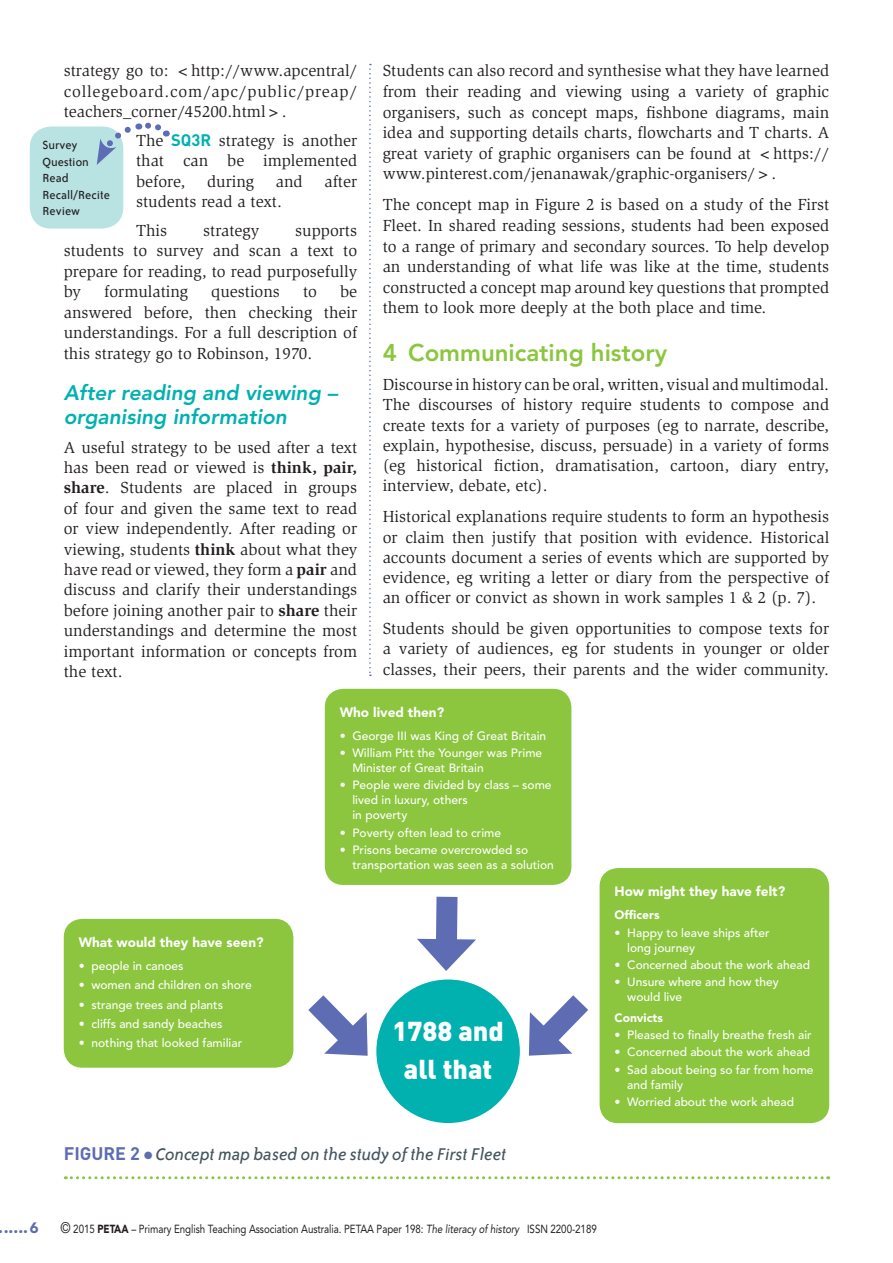
<style>
.page{position:relative;width:893px;height:1263px;background:#fff}
.page>*{position:absolute;margin:0;border:0;box-sizing:border-box;transform-origin:0 0}
.t1{font:900 27px/37.2px "DIN";color:#fff;text-align:center}
.t2{font:800 24px "Avenir";color:#8bc63e}
.t3{font:italic 800 21px/24px "Avenir";color:#00b1b0}
.t4{font:italic 19.5px "Bailey Sans ITC";color:#45555f}
.t5{font:16.5px/20.4px "Slimbach";color:#231f20;text-align:justify}
.t6{font:900 16.5px "Avenir";color:#5d6cb3}
.t7{font:900 13.5px "Avenir";color:#fff}
.t8{font:13.5px/16.5px "Bailey Sans ITC";color:#231f20}
.t9{font:500 12px/15px "Avenir";color:#fff}
.t10{font:900 12px "Avenir";color:#fff}
.t11{font:11.7px "Avenir";letter-spacing:-.005em;color:#231f20;scale:.83 1}
.s1{font-family:"DIN";font-weight:700;color:#00b1b0}
.s2{font-weight:700}
.s3{font-family:"DIN";font-weight:700;font-style:normal;font-size:18px;color:#5d6cb3}
.s4{color:#5d6cb3}
.s5{font-size:15px}
.s6{font-size:15.3px}
.s7{font-weight:900}
.s8{font-style:italic}
</style>
<div class="page">
<svg style="left:369px;top:64px;width:2px;height:612px"></svg>
<svg style="left:286px;top:973px;width:91px;height:92px"></svg>
<svg style="left:417px;top:896px;width:59px;height:75px"></svg>
<svg style="left:513px;top:973px;width:87px;height:98px"></svg>
<div style="left:376px;top:979px;width:144px;height:144px;background:#00b1b0;border-radius:50%"></div>
<div style="left:601px;top:869px;width:227px;height:253px;background:#8bc63e;border-radius:17px"></div>
<div style="left:600px;top:868px;width:229px;height:255px;border:3px solid #8bc63e;border-radius:17px"></div>
<div style="left:65px;top:920px;width:227px;height:146px;background:#8bc63e;border-radius:17px"></div>
<div style="left:64px;top:919px;width:229px;height:149px;border:3px solid #8bc63e;border-radius:17px"></div>
<div style="left:326px;top:690px;width:244px;height:193px;background:#8bc63e;border-radius:17px"></div>
<div style="left:325px;top:689px;width:246px;height:196px;border:3px solid #8bc63e;border-radius:17px"></div>
<svg style="left:65px;top:1176px;width:764px;height:3px"></svg>
<div style="left:30px;top:126px;width:93px;height:103px;background:#b9e2e3;border-radius:21px"></div>
<svg style="left:97px;top:122px;width:70px;height:43px"></svg>
<p class="t5" style="left:64px;top:61px;width:295px">strategy go to: &lt;http://www.apcentral/ collegeboard.com/apc/public/preap/ teachers_corner/45200.html&gt;.</p>
<p class="t5" style="left:136px;top:130px;width:223px">The <span class="s1">SQ3R</span> strategy is another that can be implemented before,</p>
<p class="t8" style="left:43px;top:137px;width:69px">Survey<br>Question<br>Read<br>Recall/Recite<br>Review</p>
<p class="t5" style="left:207px;top:171px;width:49px">during</p>
<p class="t5" style="left:276px;top:171px;width:28px">and</p>
<p class="t5" style="left:325px;top:171px;width:34px">after</p>
<p class="t5" style="left:136px;top:187px;width:147px;line-height:29px">students read a text.<br>This</p>
<p class="t5" style="left:64px;top:220px;width:295px;text-indent:231px">supports students to survey and scan a text to prepare for reading, to read purposefully by</p>
<p class="t5" style="left:203px;top:220px;width:58px">strategy</p>
<p class="t5" style="left:104px;top:282px;width:85px">formulating</p>
<p class="t5" style="left:211px;top:282px;width:70px">questions</p>
<p class="t5" style="left:303px;top:282px;width:16px">to</p>
<p class="t5" style="left:64px;top:282px;width:295px;text-indent:276px">be answered before, then checking their understandings. For a full description of this strategy go to Robinson, 1970.</p>
<p class="t3" style="left:64px;top:380px;width:275px">After reading and viewing – organising information</p>
<p class="t5" style="left:64px;top:437px;width:295px">A useful strategy to be used after a text has been read or viewed is <span class="s2">think, pair, share</span>. Students are placed in groups of four and given the same text to read or view independently. After reading or viewing, students <span class="s2">think</span> about what they have read or viewed, they form a <span class="s2">pair</span> and discuss and clarify their understandings before joining another pair to <span class="s2">share</span> their understandings and determine the most important information or concepts from the text.</p>
<p class="t5" style="left:383px;top:61px;width:448px">Students can also record and synthesise what they have learned from their reading and viewing using a variety of graphic organisers, such as concept maps, fishbone diagrams, main idea and supporting details charts, flowcharts and T charts. A great variety of graphic organisers can be found at &lt;https:// www.pinterest.com/jenanawak/graphic-organisers/&gt;.</p>
<p class="t5" style="left:383px;top:195px;width:448px">The concept map in Figure 2 is based on a study of the First Fleet. In shared reading sessions, students had been exposed to a range of primary and secondary sources. To help develop an understanding of what life was like at the time, students constructed a concept map around key questions that prompted them to look more deeply at the both place and time.</p>
<h2 class="t2" style="left:383px;top:339px;width:286px">4 Communicating history</h2>
<p class="t5" style="left:383px;top:375px;width:448px">Discourse in history can be oral, written, visual and multimodal.<br>The discourses of history require students to compose and create texts for a variety of purposes (eg to narrate, describe, explain, hypothesise, discuss, persuade) in a variety of forms (eg historical fiction, dramatisation, cartoon, diary entry, interview, debate, etc).</p>
<p class="t5" style="left:383px;top:507px;width:448px">Historical explanations require students to form an hypothesis or claim then justify that position with evidence. Historical accounts document a series of events which are supported by evidence, eg writing a letter or diary from the perspective of an officer or convict as shown in work samples 1 &amp; 2 (p. 7).</p>
<p class="t5" style="left:383px;top:619px;width:448px">Students should be given opportunities to compose texts for a variety of audiences, eg for students in younger or older classes, their peers, their parents and the wider community.</p>
<p class="t7" style="left:79px;top:934px;width:186px">What would they have seen?</p>
<p class="t9" style="left:79px;top:959px;width:106px">• people in canoes</p>
<p class="t9" style="left:79px;top:978px;width:175px">• women and children on shore</p>
<p class="t9" style="left:79px;top:997px;width:146px">• strange trees and plants</p>
<p class="t9" style="left:79px;top:1017px;width:145px">• cliffs and sandy beaches</p>
<p class="t9" style="left:79px;top:1036px;width:165px">• nothing that looked familiar</p>
<p class="t7" style="left:340px;top:704px;width:106px">Who lived then?</p>
<p class="t9" style="left:340px;top:729px;width:208px">• George III was King of Great Britain</p>
<p class="t9" style="left:352px;top:746px;width:191px;text-indent:-13px">• William Pitt the Younger was Prime<br>Minister of Great Britain</p>
<p class="t9" style="left:352px;top:778px;width:201px;text-indent:-13px">• People were divided by class – some lived in luxury, others<br>in poverty</p>
<p class="t9" style="left:340px;top:825px;width:163px">• Poverty often lead to crime</p>
<p class="t9" style="left:352px;top:842px;width:203px;text-indent:-13px">• Prisons became overcrowded so transportation was seen as a solution</p>
<h1 class="t1" style="left:392px;top:1012px;width:113px">1788 and all that</h1>
<p class="t4" style="left:64px;top:1144px;width:444px"><span class="s3">FIGURE 2</span> <span class="s4">●</span> Concept map based on the study of the First Fleet</p>
<p class="t7" style="left:614px;top:883px;width:172px">How might they have felt?</p>
<p class="t10" style="left:614px;top:908px;width:47px">Officers</p>
<p class="t9" style="left:627px;top:925px;width:144px;text-indent:-13px">• Happy to leave ships after long journey</p>
<p class="t9" style="left:614px;top:957px;width:197px">• Concerned about the work ahead</p>
<p class="t9" style="left:627px;top:974px;width:153px;text-indent:-13px">• Unsure where and how they would live</p>
<p class="t10" style="left:614px;top:1011px;width:50px">Convicts</p>
<p class="t9" style="left:614px;top:1028px;width:199px">• Pleased to finally breathe fresh air</p>
<p class="t9" style="left:614px;top:1045px;width:197px">• Concerned about the work ahead</p>
<p class="t9" style="left:627px;top:1062px;width:188px;text-indent:-13px">• Sad about being so far from home and family</p>
<p class="t9" style="left:614px;top:1094px;width:181px">• Worried about the work ahead</p>
<p class="t6" style="left:-1px;top:1217px;width:41px">......<span class="s5">6</span></p>
<p class="t11" style="left:61px;top:1222px;width:648px"><span class="s6">©</span> 2015 <span class="s7">PETAA</span> – Primary English Teaching Association Australia. PETAA Paper 198: <span class="s8">The literacy of history</span> ISSN 2200-2189</p>
</div>
